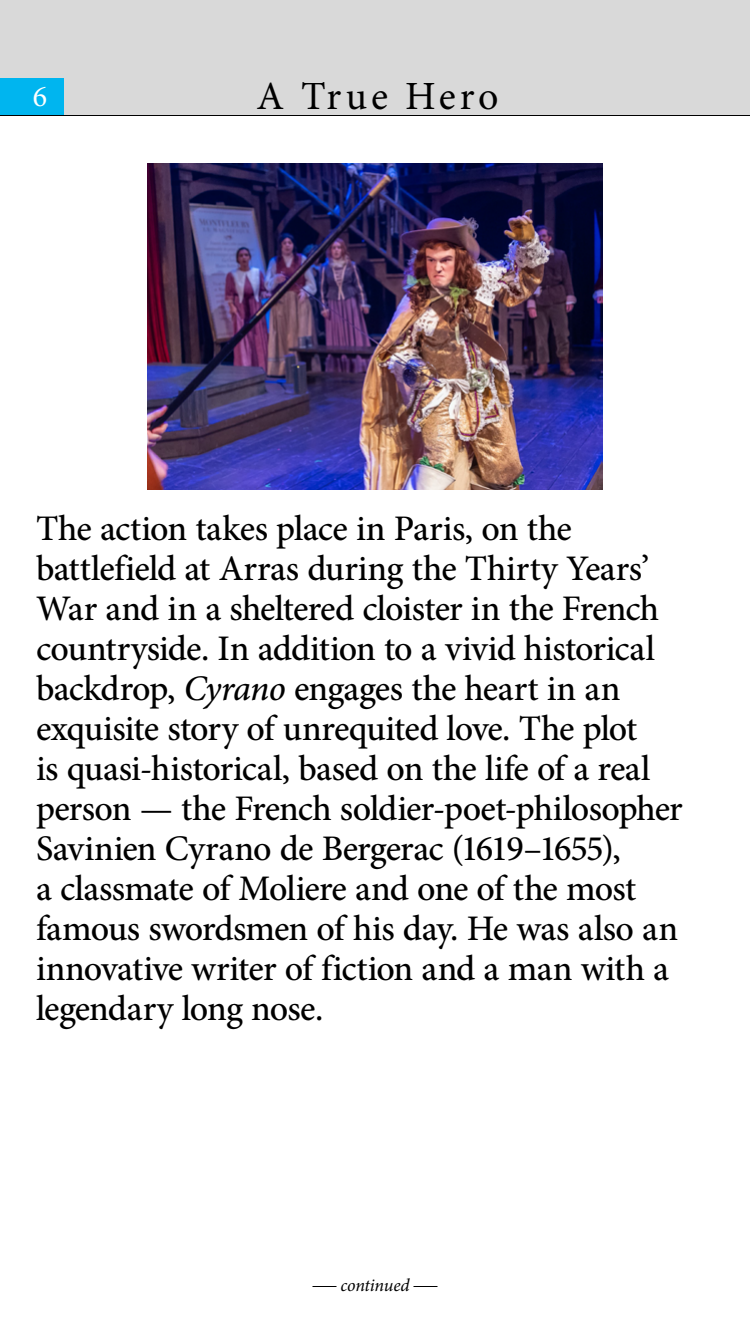
<style>
.page{position:relative;width:750px;height:1334px;background:#fff}
.page>*{position:absolute;margin:0;border:0;box-sizing:border-box;transform-origin:0 0}
.t1{font:40px "Minion Pro";letter-spacing:.095em;color:#000}
.t2{font:500 36px/40px "Minion Pro";letter-spacing:-.02em;color:#000}
.t3{font:30px "Minion Pro";color:#fff}
.t4{font:italic 18px "Minion Pro";letter-spacing:-.01em;color:#000}
.s1{font-style:italic}
</style>
<div class="page">
<div style="left:0;top:0;width:750px;height:115px;background:#d9d9d9"></div>
<div style="left:0;top:78px;width:64px;height:37px;background:#00b5ef"></div>
<hr style="left:0;top:115px;width:750px;height:1px;background:#000">
<svg style="left:312px;top:1286px;width:24px;height:1px"></svg>
<svg style="left:414px;top:1286px;width:24px;height:1px"></svg>
<img style="left:148px;top:163px;width:454px;height:326px">
<p class="t3" style="left:33px;top:76px;width:16px">6</p>
<p class="t1" style="left:257px;top:70px;width:243px">A True Hero</p>
<p class="t2" style="left:36px;top:508px;width:648px">The action takes place in Paris, on the battlefield at Arras during the Thirty Years’ War and in a sheltered cloister in the French countryside. In addition to a vivid historical backdrop, <span class="s1">Cyrano</span> engages the heart in an exquisite story of unrequited love. The plot<br>is quasi-historical, based on the life of a real person — the French soldier-poet-philosopher Savinien Cyrano de Bergerac (1619–1655),<br>a classmate of Moliere and one of the most famous swordsmen of his day. He was also an innovative writer of fiction and a man with a legendary long nose.</p>
<p class="t4" style="left:340px;top:1273px;width:71px">continued</p>
</div>
